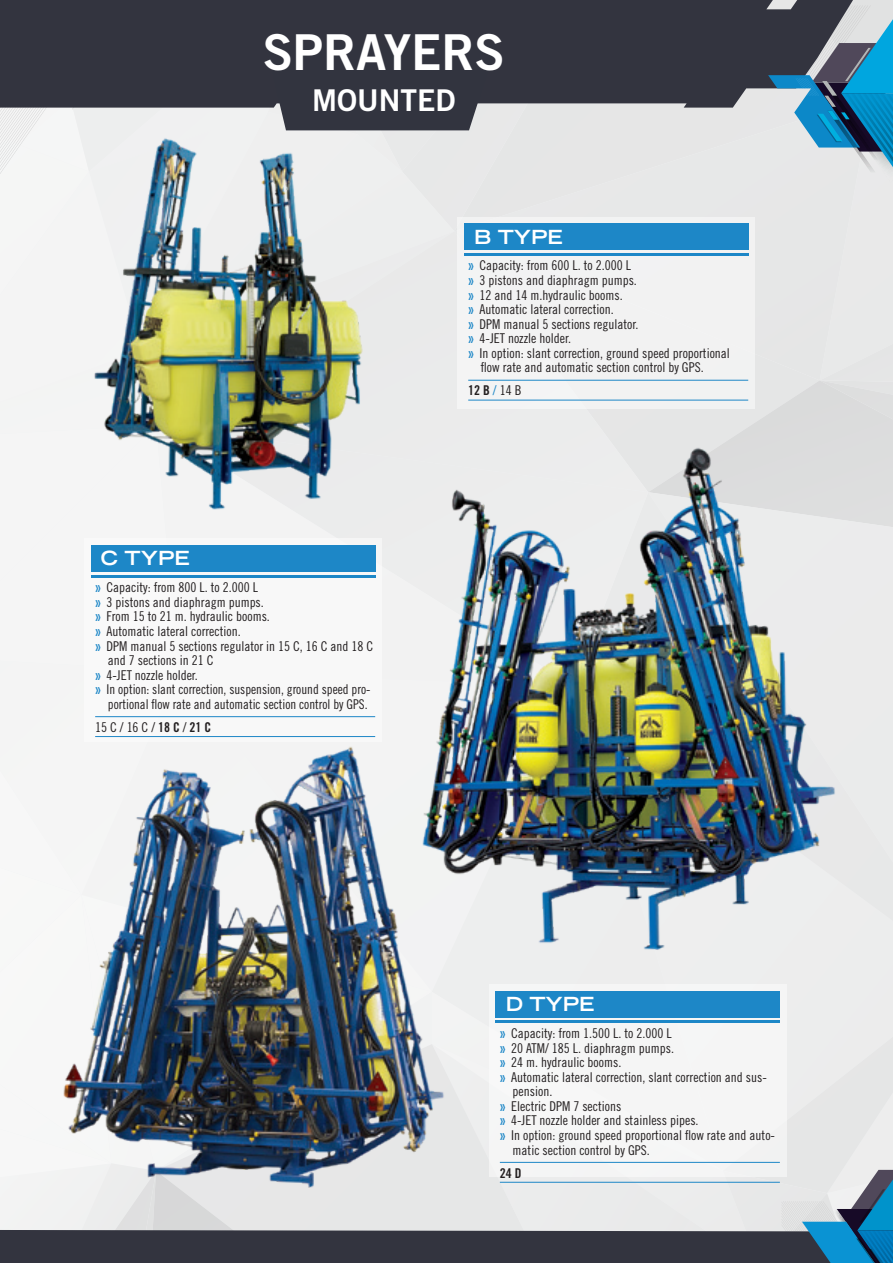
<style>
.page{position:relative;width:893px;height:1263px;background:#fff}
.page>*{position:absolute;margin:0;border:0;box-sizing:border-box;transform-origin:0 0}
.t1{font:49.5px "Trade Gothic LT Std Bd 2";color:#fff}
.t2{font:30px "Trade Gothic LT Std Bd 2";color:#fff}
.t3{font:700 expanded 19.5px "Trade Gothic LT Std";color:#fff}
.t4{font:13.5px "Trade Gothic LT Std Cn 18";color:#231f20}
.t5{font:13.5px "Trade Gothic LT Std Bd Cn 20";color:#231f20}
.s1{font-family:"Rockwell";font-stretch:condensed;color:#1d87c7}
.s2{font-family:"Trade Gothic LT Std Bd Cn 20"}
.s3{font-family:"Trade Gothic LT Std Cn 18";color:#1d87c7}
.s4{font-family:"Trade Gothic LT Std Cn 18"}
</style>
<div class="page">
<img style="left:0;top:0;width:893px;height:1263px">
<h1 class="t1" style="left:263px;top:21px;width:244px">SPRAYERS</h1>
<h2 class="t2" style="left:312px;top:82px;width:145px">MOUNTED</h2>
<h3 class="t3" style="left:474px;top:224px;width:90px">B TYPE</h3>
<h3 class="t3" style="left:101px;top:546px;width:90px">C TYPE</h3>
<p class="t4" style="left:95px;top:579px;width:164px"><span class="s1">»</span> Capacity: from 800 L. to 2.000 L</p>
<p class="t4" style="left:95px;top:594px;width:170px"><span class="s1">»</span> 3 pistons and diaphragm pumps.</p>
<p class="t4" style="left:95px;top:609px;width:176px"><span class="s1">»</span> From 15 to 21 m. hydraulic booms.</p>
<p class="t4" style="left:95px;top:623px;width:147px"><span class="s1">»</span> Automatic lateral correction.</p>
<p class="t4" style="left:95px;top:638px;width:280px"><span class="s1">»</span> DPM manual 5 sections regulator in 15 C, 16 C and 18 C</p>
<p class="t4" style="left:108px;top:652px;width:107px">and 7 sections in 21 C</p>
<p class="t4" style="left:95px;top:667px;width:104px"><span class="s1">»</span> 4-JET nozzle holder.</p>
<p class="t4" style="left:95px;top:681px;width:277px"><span class="s1">»</span> In option: slant correction, suspension, ground speed pro-</p>
<p class="t4" style="left:108px;top:696px;width:261px">portional flow rate and automatic section control by GPS.</p>
<p class="t4" style="left:95px;top:719px;width:118px">15 C / 16 C / <span class="s2">18 C</span> / <span class="s2">21 C</span></p>
<p class="t4" style="left:468px;top:258px;width:164px"><span class="s1">»</span> Capacity: from 600 L. to 2.000 L</p>
<p class="t4" style="left:468px;top:272px;width:170px"><span class="s1">»</span> 3 pistons and diaphragm pumps.</p>
<p class="t4" style="left:468px;top:287px;width:156px"><span class="s1">»</span> 12 and 14 m.hydraulic booms.</p>
<p class="t4" style="left:468px;top:301px;width:147px"><span class="s1">»</span> Automatic lateral correction.</p>
<p class="t4" style="left:468px;top:316px;width:172px"><span class="s1">»</span> DPM manual 5 sections regulator.</p>
<p class="t4" style="left:468px;top:330px;width:104px"><span class="s1">»</span> 4-JET nozzle holder.</p>
<p class="t4" style="left:468px;top:345px;width:263px"><span class="s1">»</span> In option: slant correction, ground speed proportional</p>
<p class="t4" style="left:481px;top:360px;width:224px">flow rate and automatic section control by GPS.</p>
<p class="t5" style="left:468px;top:382px;width:55px">12 B <span class="s3">/</span> <span class="s4">14 B</span></p>
<h3 class="t3" style="left:506px;top:991px;width:90px">D TYPE</h3>
<p class="t4" style="left:500px;top:1025px;width:173px"><span class="s1">»</span> Capacity: from 1.500 L. to 2.000 L</p>
<p class="t4" style="left:500px;top:1040px;width:176px"><span class="s1">»</span> 20 ATM/ 185 L. diaphragm pumps.</p>
<p class="t4" style="left:500px;top:1054px;width:123px"><span class="s1">»</span> 24 m. hydraulic booms.</p>
<p class="t4" style="left:500px;top:1069px;width:268px"><span class="s1">»</span> Automatic lateral correction, slant correction and sus-</p>
<p class="t4" style="left:513px;top:1083px;width:41px">pension.</p>
<p class="t4" style="left:500px;top:1098px;width:123px"><span class="s1">»</span> Electric DPM 7 sections</p>
<p class="t4" style="left:500px;top:1112px;width:200px"><span class="s1">»</span> 4-JET nozzle holder and stainless pipes.</p>
<p class="t4" style="left:500px;top:1127px;width:277px"><span class="s1">»</span> In option: ground speed proportional flow rate and auto-</p>
<p class="t4" style="left:513px;top:1142px;width:139px">matic section control by GPS.</p>
<p class="t5" style="left:500px;top:1164px;width:23px">24 D</p>
</div>
